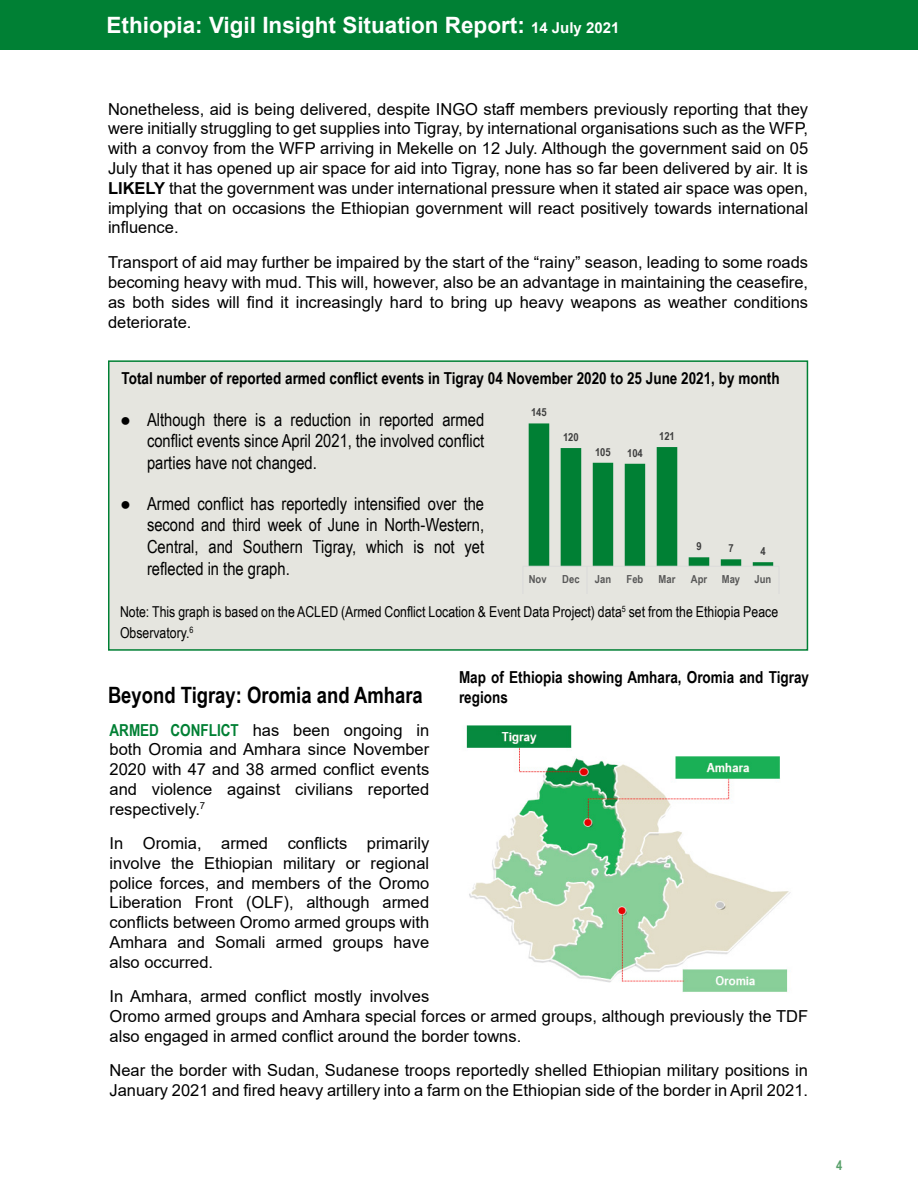
<style>
.page{position:relative;width:918px;height:1188px;background:#fff}
.page>*{position:absolute;margin:0;border:0;box-sizing:border-box;transform-origin:0 0}
.t1{font:700 22.5px "Arial";color:#fff}
.t2{font:700 22.5px "Arial Narrow";color:#000}
.t3{font:18px/21.6px "Arial Narrow";color:#000;text-align:justify}
.t4{font:16.5px/19.8px "Arial";color:#000;text-align:justify}
.t5{font:700 16.5px/19.8px "Arial Narrow";color:#000}
.t6{font:15px/21.6px "Arial Narrow";color:#000}
.t7{font:700 13.5px "Arial Narrow";color:#58a06a}
.t8{font:700 11.1px "Arial Narrow";color:#585858;scale:1.04 1}
.t9{font:700 11.1px "Arial Narrow";color:#3e3e3e;scale:1.04 1}
.s1{font-size:15px}
.s2{font-weight:700}
.s3{font-family:"Arial Narrow";font-weight:700;color:#008034}
</style>
<div class="page">
<div style="left:0;top:0;width:918px;height:50px;background:#008034"></div>
<div style="left:109px;top:361px;width:698px;height:289px;background:#e5e5df"></div>
<div style="left:108px;top:360px;width:700px;height:291px;border:2px solid #008034"></div>
<hr style="left:523px;top:566px;width:256px;height:1px;background:#dadada">
<svg style="left:528px;top:423px;width:245px;height:144px"></svg>
<img style="left:466px;top:725px;width:325px;height:267px">
<h1 class="t1" style="left:106px;top:9px;width:514px">Ethiopia: Vigil Insight Situation Report: <span class="s1">14 July 2021</span></h1>
<p class="t4" style="left:108px;top:99px;width:702px">Nonetheless, aid is being delivered, despite INGO staff members previously reporting that they were initially struggling to get supplies into Tigray, by international organisations such as the WFP, with a convoy from the WFP arriving in Mekelle on 12 July. Although the government said on 05<br>July that it has opened up air space for aid into Tigray, none has so far been delivered by air. It is <span class="s2">LIKELY</span> that the government was under international pressure when it stated air space was open, implying that on occasions the Ethiopian government will react positively towards international influence.</p>
<p class="t4" style="left:108px;top:252px;width:702px">Transport of aid may further be impaired by the start of the “rainy” season, leading to some roads becoming heavy with mud. This will, however, also be an advantage in maintaining the ceasefire, as both sides will find it increasingly hard to bring up heavy weapons as weather conditions deteriorate.</p>
<p class="t5" style="left:122px;top:368px;width:660px">Total number of reported armed conflict events in Tigray 04 November 2020 to 25 June 2021, by month</p>
<p class="t3" style="left:147px;top:408px;width:339px;text-indent:-27px">● Although there is a reduction in reported armed conflict events since April 2021, the involved conflict parties have not changed.</p>
<p class="t3" style="left:147px;top:492px;width:339px;text-indent:-27px">● Armed conflict has reportedly intensified over the second and third week of June in North-Western, Central, and Southern Tigray, which is not yet reflected in the graph.</p>
<p class="t6" style="left:120px;top:600px;width:660px">Note: This graph is based on the ACLED (Armed Conflict Location &amp; Event Data Project) data<sup>5</sup> set from the Ethiopia Peace<br>Observatory.<sup>6</sup></p>
<p class="t9" style="left:531px;top:404px;width:17px">145</p>
<p class="t9" style="left:659px;top:428px;width:17px">121</p>
<p class="t9" style="left:563px;top:429px;width:17px">120</p>
<p class="t9" style="left:595px;top:443px;width:17px">105</p>
<p class="t9" style="left:627px;top:444px;width:17px">104</p>
<p class="t9" style="left:696px;top:538px;width:7px">9</p>
<p class="t9" style="left:728px;top:540px;width:7px">7</p>
<p class="t9" style="left:760px;top:543px;width:7px">4</p>
<p class="t8" style="left:529px;top:571px;width:19px">Nov</p>
<p class="t8" style="left:562px;top:571px;width:18px">Dec</p>
<p class="t8" style="left:595px;top:571px;width:17px">Jan</p>
<p class="t8" style="left:627px;top:571px;width:18px">Feb</p>
<p class="t8" style="left:659px;top:571px;width:18px">Mar</p>
<p class="t8" style="left:691px;top:571px;width:17px">Apr</p>
<p class="t8" style="left:722px;top:571px;width:19px">May</p>
<p class="t8" style="left:755px;top:571px;width:18px">Jun</p>
<p class="t5" style="left:459px;top:667px;width:352px">Map of Ethiopia showing Amhara, Oromia and Tigray regions</p>
<h1 class="t2" style="left:108px;top:678px;width:316px">Beyond Tigray: Oromia and Amhara</h1>
<p class="t4" style="left:110px;top:720px;width:321px"><span class="s3">ARMED CONFLICT</span> has been ongoing in both Oromia and Amhara since November 2020 with 47 and 38 armed conflict events and violence against civilians reported respectively.<sup>7</sup></p>
<p class="t4" style="left:110px;top:833px;width:321px">In Oromia, armed conflicts primarily involve the Ethiopian military or regional police forces, and members of the Oromo Liberation Front (OLF), although armed conflicts between Oromo armed groups with Amhara and Somali armed groups have also occurred.</p>
<p class="t4" style="left:110px;top:986px;width:700px;text-align:left">In Amhara, armed conflict mostly involves<br>Oromo armed groups and Amhara special forces or armed groups, although previously the TDF also engaged in armed conflict around the border towns.</p>
<p class="t4" style="left:110px;top:1060px;width:700px">Near the border with Sudan, Sudanese troops reportedly shelled Ethiopian military positions in<br>January 2021 and fired heavy artillery into a farm on the Ethiopian side of the border in April 2021.</p>
<p class="t7" style="left:836px;top:1155px;width:8px">4</p>
</div>
